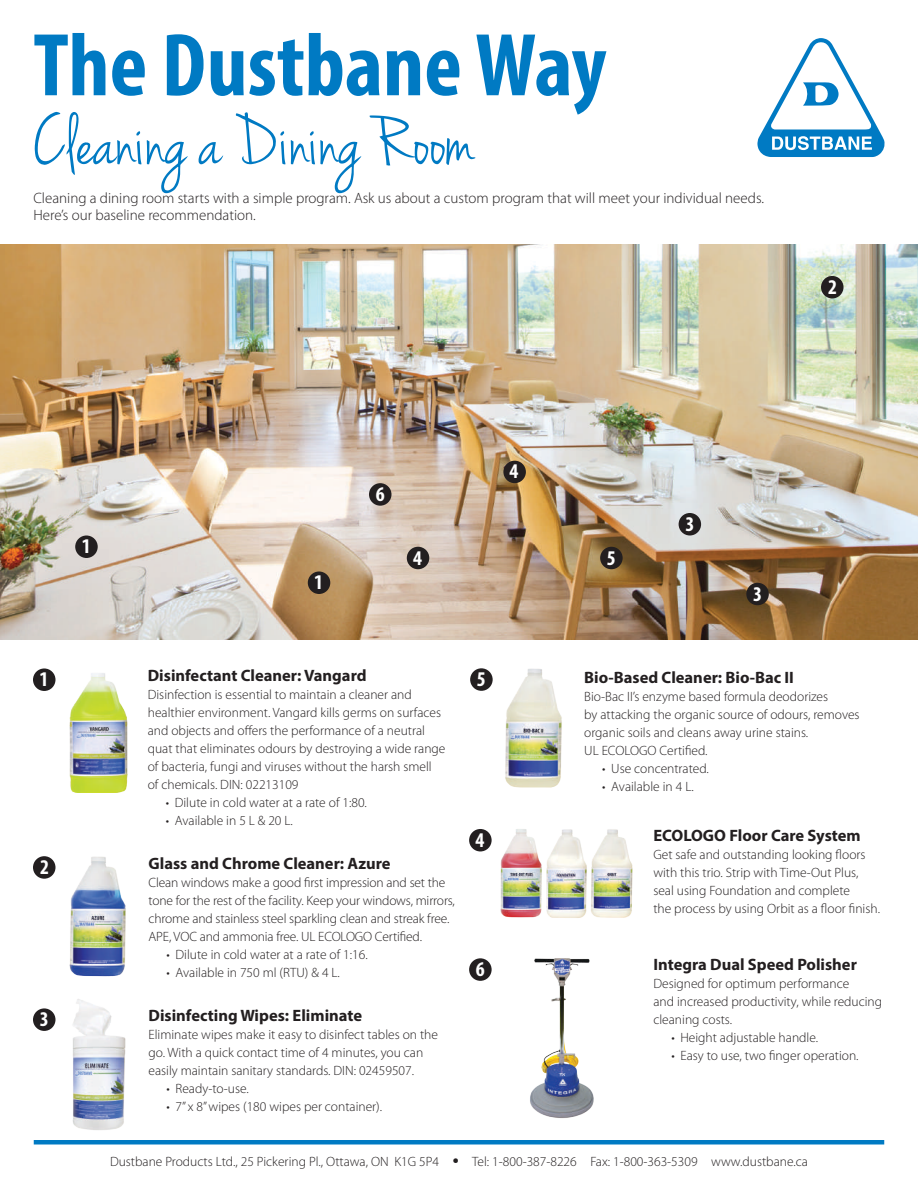
<style>
.page{position:relative;width:918px;height:1188px;background:#fff}
.page>*{position:absolute;margin:0;border:0;box-sizing:border-box;transform-origin:0 0}
.t1{font:700 condensed 90px "Myriad Pro";color:#007ac3}
.t2{font:75px "Jenna Sue";color:#007ac3}
.t3{font:700 condensed 21px "Myriad Pro";color:#fff}
.t4{font:700 16.5px "Myriad Pro";color:#231f20}
.t5{font:300 15px/16.5px "Myriad Pro";color:#231f20}
.t6{font:300 13.5px/18px "Myriad Pro";color:#231f20}
.s1{font-weight:900;font-size:16.5px}
</style>
<div class="page">
<hr style="left:34px;top:1140px;width:850px;height:4px;background:#007ac3">
<svg style="left:757px;top:38px;width:128px;height:119px"></svg>
<img style="left:0;top:244px;width:918px;height:396px">
<div style="left:33px;top:856px;width:23px;height:23px;background:#231f20;border-radius:50%"></div>
<div style="left:503px;top:461px;width:23px;height:22px;background:#231f20;border-radius:50%"></div>
<div style="left:469px;top:829px;width:23px;height:22px;background:#231f20;border-radius:50%"></div>
<div style="left:33px;top:668px;width:23px;height:23px;background:#231f20;border-radius:50%"></div>
<div style="left:33px;top:1008px;width:23px;height:23px;background:#231f20;border-radius:50%"></div>
<div style="left:679px;top:513px;width:22px;height:23px;background:#231f20;border-radius:50%"></div>
<div style="left:75px;top:536px;width:23px;height:22px;background:#231f20;border-radius:50%"></div>
<div style="left:308px;top:572px;width:22px;height:22px;background:#231f20;border-radius:50%"></div>
<div style="left:821px;top:276px;width:23px;height:22px;background:#231f20;border-radius:50%"></div>
<div style="left:369px;top:483px;width:23px;height:23px;background:#231f20;border-radius:50%"></div>
<div style="left:469px;top:958px;width:23px;height:23px;background:#231f20;border-radius:50%"></div>
<div style="left:600px;top:547px;width:23px;height:22px;background:#231f20;border-radius:50%"></div>
<div style="left:470px;top:668px;width:23px;height:23px;background:#231f20;border-radius:50%"></div>
<img style="left:73px;top:999px;width:53px;height:131px">
<img style="left:69px;top:673px;width:59px;height:120px">
<img style="left:69px;top:856px;width:57px;height:121px">
<img style="left:500px;top:829px;width:35px;height:89px">
<img style="left:598px;top:829px;width:35px;height:89px">
<img style="left:535px;top:829px;width:63px;height:89px">
<img style="left:530px;top:958px;width:64px;height:160px">
<img style="left:505px;top:669px;width:57px;height:119px">
<div style="left:746px;top:583px;width:23px;height:22px;background:#231f20;border-radius:50%"></div>
<div style="left:407px;top:547px;width:22px;height:22px;background:#231f20;border-radius:50%"></div>
<h1 class="t1" style="left:33px;top:9px;width:575px">The Dustbane Way</h1>
<h2 class="t2" style="left:33px;top:99px;width:443px">Cleaning a Dining Room</h2>
<p class="t5" style="left:33px;top:190px;width:732px">Cleaning a dining room starts with a simple program. Ask us about a custom program that will meet your individual needs.<br>Here’s our baseline recommendation.</p>
<h3 class="t3" style="left:828px;top:274px;width:10px">2</h3>
<h3 class="t3" style="left:82px;top:533px;width:10px">1</h3>
<h3 class="t3" style="left:314px;top:569px;width:10px">1</h3>
<h3 class="t3" style="left:376px;top:481px;width:10px">6</h3>
<h3 class="t3" style="left:413px;top:544px;width:10px">4</h3>
<h3 class="t3" style="left:510px;top:458px;width:10px">4</h3>
<h3 class="t3" style="left:607px;top:544px;width:10px">5</h3>
<h3 class="t3" style="left:685px;top:511px;width:10px">3</h3>
<h3 class="t3" style="left:753px;top:580px;width:10px">3</h3>
<h3 class="t3" style="left:39px;top:666px;width:10px">1</h3>
<p class="t4" style="left:148px;top:665px;width:220px">Disinfectant Cleaner: Vangard</p>
<p class="t6" style="left:148px;top:685px;width:299px">Disinfection is essential to maintain a cleaner and healthier environment. Vangard kills germs on surfaces and objects and offers the performance of a neutral quat that eliminates odours by destroying a wide range of bacteria, fungi and viruses without the harsh smell of chemicals. DIN: 02213109</p>
<p class="t6" style="left:166px;top:793px;width:203px">• Dilute in cold water at a rate of 1:80.</p>
<p class="t6" style="left:166px;top:811px;width:129px">• Available in 5 L &amp; 20 L.</p>
<h3 class="t3" style="left:477px;top:666px;width:10px">5</h3>
<p class="t4" style="left:584px;top:666px;width:211px">Bio-Based Cleaner: Bio-Bac II</p>
<p class="t6" style="left:584px;top:687px;width:277px">Bio-Bac II’s enzyme based formula deodorizes<br>by attacking the organic source of odours, removes organic soils and cleans away urine stains.<br>UL ECOLOGO Certified.</p>
<p class="t6" style="left:602px;top:759px;width:108px">• Use concentrated.</p>
<p class="t6" style="left:602px;top:777px;width:93px">• Available in 4 L.</p>
<h3 class="t3" style="left:40px;top:854px;width:10px">2</h3>
<h3 class="t3" style="left:40px;top:1006px;width:10px">3</h3>
<p class="t4" style="left:148px;top:852px;width:244px">Glass and Chrome Cleaner: Azure</p>
<p class="t6" style="left:148px;top:873px;width:308px">Clean windows make a good first impression and set the tone for the rest of the facility. Keep your windows, mirrors, chrome and stainless steel sparkling clean and streak free.<br>APE, VOC and ammonia free. UL ECOLOGO Certified.</p>
<p class="t6" style="left:166px;top:945px;width:203px">• Dilute in cold water at a rate of 1:16.</p>
<p class="t6" style="left:166px;top:963px;width:175px">• Available in 750 ml (RTU) &amp; 4 L.</p>
<p class="t4" style="left:148px;top:1004px;width:215px">Disinfecting Wipes: Eliminate</p>
<p class="t6" style="left:148px;top:1025px;width:291px">Eliminate wipes make it easy to disinfect tables on the go. With a quick contact time of 4 minutes, you can easily maintain sanitary standards. DIN: 02459507.</p>
<p class="t6" style="left:166px;top:1079px;width:84px">• Ready-to-use.</p>
<p class="t6" style="left:166px;top:1097px;width:217px">• 7” x 8” wipes (180 wipes per container).</p>
<h3 class="t3" style="left:475px;top:827px;width:10px">4</h3>
<h3 class="t3" style="left:476px;top:956px;width:10px">6</h3>
<p class="t4" style="left:653px;top:825px;width:209px">ECOLOGO Floor Care System</p>
<p class="t6" style="left:653px;top:845px;width:228px">Get safe and outstanding looking floors with this trio. Strip with Time-Out Plus, seal using Foundation and complete<br>the process by using Orbit as a floor finish.</p>
<p class="t4" style="left:653px;top:954px;width:205px">Integra Dual Speed Polisher</p>
<p class="t6" style="left:653px;top:975px;width:230px">Designed for optimum performance<br>and increased productivity, while reducing cleaning costs.</p>
<p class="t6" style="left:671px;top:1029px;width:148px">• Height adjustable handle.</p>
<p class="t6" style="left:671px;top:1047px;width:189px">• Easy to use, two finger operation.</p>
<p class="t6" style="left:110px;top:1153px;width:699px">Dustbane Products Ltd., 25 Pickering Pl., Ottawa, ON K1G 5P4 <span class="s1">•</span> Tel: 1-800-387-8226 Fax: 1-800-363-5309 www.dustbane.ca</p>
</div>
